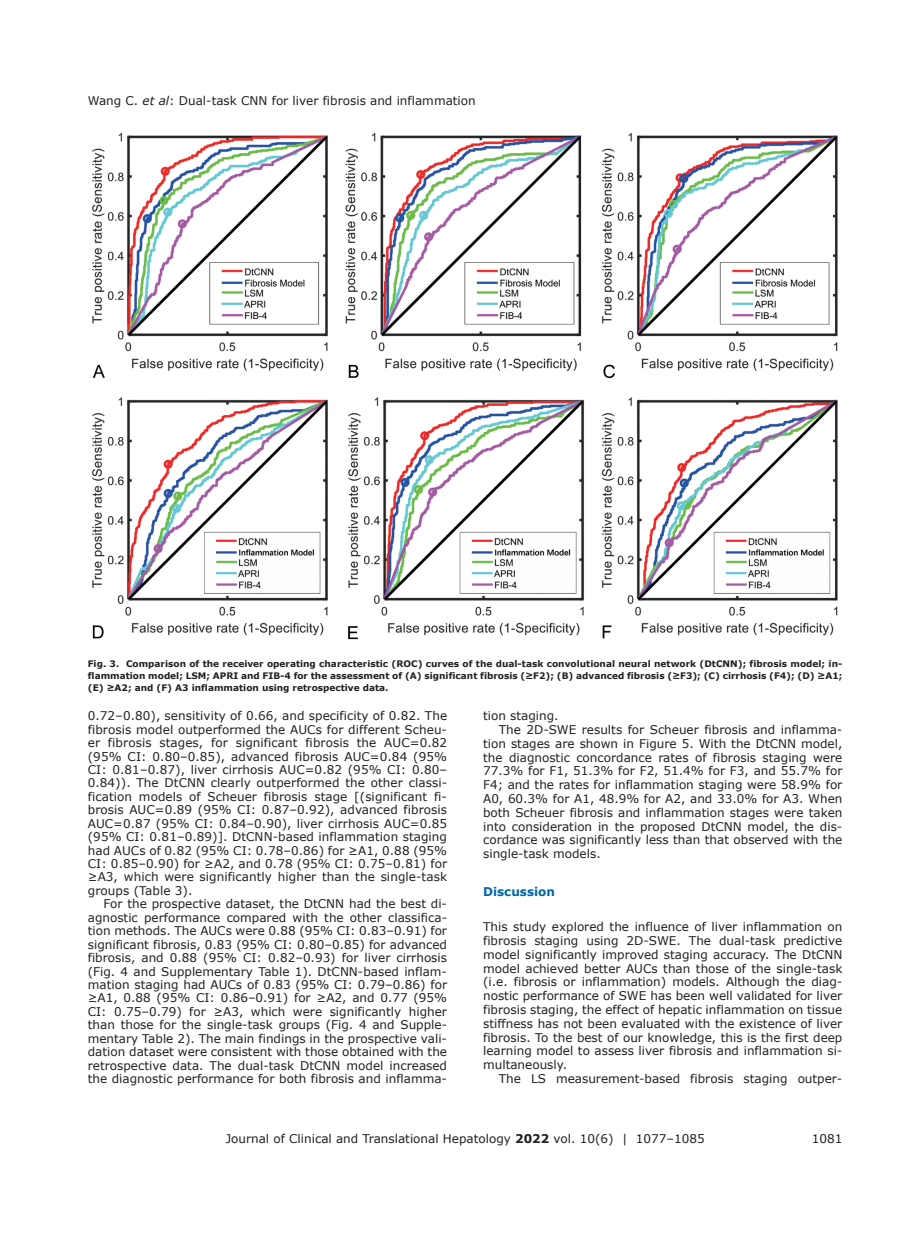
<style>
.page{position:relative;width:919px;height:1238px;background:#fff}
.page>*{position:absolute;margin:0;border:0;box-sizing:border-box;transform-origin:0 0}
.t1{font:12px/13.5px "Verdana";color:#231f20;text-align:justify}
.t2{font:700 12px "Verdana";color:#0065a4}
.t3{font:700 9px/12px "Verdana";color:#231f20;text-align:justify}
.s1{font-style:italic}
.s2{font-weight:700}
</style>
<div class="page">
<img style="left:92px;top:132px;width:746px;height:508px">
<p class="t1" style="left:88px;top:93px;width:389px">Wang C. <span class="s1">et al</span>: Dual-task CNN for liver fibrosis and inflammation</p>
<p class="t3" style="left:88px;top:658px;width:756px">Fig. 3. Comparison of the receiver operating characteristic (ROC) curves of the dual-task convolutional neural network (DtCNN); fibrosis model; in&shy;flammation model; LSM; APRI and FIB-4 for the assessment of (A) significant fibrosis (≥F2); (B) advanced fibrosis (≥F3); (C) cirrhosis (F4); (D) ≥A1; (E) ≥A2; and (F) A3 inflammation using retrospective data.</p>
<p class="t1" style="left:88px;top:709px;width:361px">0.72–0.80), sensitivity of 0.66, and specificity of 0.82. The fibrosis model outperformed the AUCs for different Scheu&shy;er fibrosis stages, for significant fibrosis the AUC=0.82 (95% CI: 0.80–0.85), advanced fibrosis AUC=0.84 (95% CI: 0.81–0.87), liver cirrhosis AUC=0.82 (95% CI: 0.80– 0.84)). The DtCNN clearly outperformed the other classi&shy;fication models of Scheuer fibrosis stage [(significant fi&shy;brosis AUC=0.89 (95% CI: 0.87–0.92), advanced fibrosis AUC=0.87 (95% CI: 0.84–0.90), liver cirrhosis AUC=0.85 (95% CI: 0.81–0.89)]. DtCNN-based inflammation staging had AUCs of 0.82 (95% CI: 0.78–0.86) for ≥A1, 0.88 (95% CI: 0.85–0.90) for ≥A2, and 0.78 (95% CI: 0.75–0.81) for ≥A3, which were significantly higher than the single-task groups (Table 3).</p>
<p class="t1" style="left:88px;top:897px;width:361px;text-indent:16px">For the prospective dataset, the DtCNN had the best di&shy;agnostic performance compared with the other classifica&shy;tion methods. The AUCs were 0.88 (95% CI: 0.83–0.91) for significant fibrosis, 0.83 (95% CI: 0.80–0.85) for advanced fibrosis, and 0.88 (95% CI: 0.82–0.93) for liver cirrhosis (Fig. 4 and Supplementary Table 1). DtCNN-based inflam&shy;mation staging had AUCs of 0.83 (95% CI: 0.79–0.86) for ≥A1, 0.88 (95% CI: 0.86–0.91) for ≥A2, and 0.77 (95% CI: 0.75–0.79) for ≥A3, which were significantly higher than those for the single-task groups (Fig. 4 and Supple&shy;mentary Table 2). The main findings in the prospective vali&shy;dation dataset were consistent with those obtained with the retrospective data. The dual-task DtCNN model increased the diagnostic performance for both fibrosis and inflamma-</p>
<p class="t1" style="left:483px;top:709px;width:77px">tion staging.</p>
<p class="t1" style="left:499px;top:722px;width:345px">The 2D-SWE results for Scheuer fibrosis and inflamma-</p>
<p class="t1" style="left:483px;top:736px;width:361px">tion stages are shown in Figure 5. With the DtCNN model,</p>
<p class="t1" style="left:483px;top:750px;width:361px">the diagnostic concordance rates of fibrosis staging were</p>
<p class="t1" style="left:483px;top:764px;width:361px">77.3% for F1, 51.3% for F2, 51.4% for F3, and 55.7% for</p>
<p class="t1" style="left:483px;top:778px;width:361px">F4; and the rates for inflammation staging were 58.9% for</p>
<p class="t1" style="left:483px;top:791px;width:361px">A0, 60.3% for A1, 48.9% for A2, and 33.0% for A3. When</p>
<p class="t1" style="left:483px;top:805px;width:361px">both Scheuer fibrosis and inflammation stages were taken</p>
<p class="t1" style="left:483px;top:819px;width:361px">into consideration in the proposed DtCNN model, the dis-</p>
<p class="t1" style="left:483px;top:833px;width:361px">cordance was significantly less than that observed with the</p>
<p class="t1" style="left:483px;top:847px;width:119px">single-task models.</p>
<p class="t2" style="left:483px;top:882px;width:73px">Discussion</p>
<p class="t1" style="left:483px;top:919px;width:361px">This study explored the influence of liver inflammation on fibrosis staging using 2D-SWE. The dual-task predictive model significantly improved staging accuracy. The DtCNN model achieved better AUCs than those of the single-task (i.e. fibrosis or inflammation) models. Although the diag&shy;nostic performance of SWE has been well validated for liver fibrosis staging, the effect of hepatic inflammation on tissue stiffness has not been evaluated with the existence of liver fibrosis. To the best of our knowledge, this is the first deep learning model to assess liver fibrosis and inflammation si&shy;multaneously.</p>
<p class="t1" style="left:499px;top:1071px;width:345px">The LS measurement-based fibrosis staging outper-</p>
<p class="t1" style="left:226px;top:1131px;width:480px">Journal of Clinical and Translational Hepatology <span class="s2">2022</span> vol. 10(6) | 1077–1085</p>
<p class="t1" style="left:811px;top:1131px;width:32px">1081</p>
</div>
